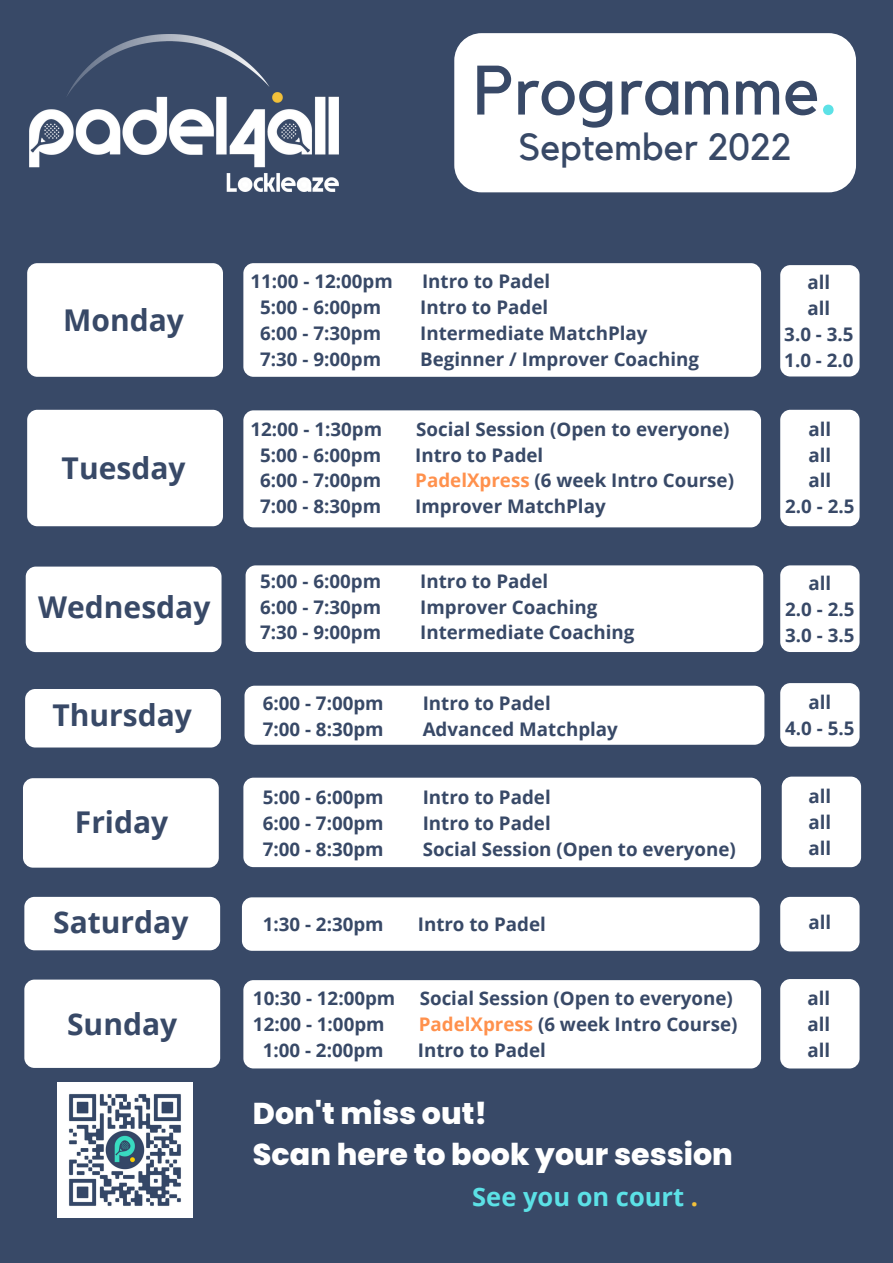
<style>
.page{position:relative;width:893px;height:1263px;background:#384967}
.page>*{position:absolute;margin:0;border:0;box-sizing:border-box;transform-origin:0 0}
.t1{font:69px "Kollektif";color:#384967}
.t2{font:37.5px "Kollektif";color:#384967}
.t3{font:800 30.08px/41.6px "Poppins";color:#fff}
.t4{font:700 30px "Open Sans";color:#384967}
.t5{font:700 25.5px "Open Sans";color:#5ce1e6}
.t6{font:700 18.75px/25.9px "Open Sans";color:#384967;text-align:center}
.s1{font-weight:700;color:#5ce1e6}
.s2{color:#ff914d}
.s3{color:#f3c13a}
</style>
<div class="page">
<div style="left:454px;top:33px;width:402px;height:159px;background:#fff;border-radius:27px"></div>
<div style="left:243px;top:410px;width:518px;height:117px;background:#fff;border-radius:10px"></div>
<div style="left:27px;top:410px;width:196px;height:116px;background:#fff;border-radius:10px"></div>
<div style="left:26px;top:567px;width:195px;height:85px;background:#fff;border-radius:10px"></div>
<div style="left:25px;top:689px;width:196px;height:58px;background:#fff;border-radius:10px"></div>
<div style="left:24px;top:897px;width:196px;height:53px;background:#fff;border-radius:10px"></div>
<div style="left:23px;top:778px;width:196px;height:90px;background:#fff;border-radius:10px"></div>
<div style="left:24px;top:979px;width:196px;height:89px;background:#fff;border-radius:10px"></div>
<div style="left:243px;top:980px;width:518px;height:88px;background:#fff;border-radius:10px"></div>
<div style="left:243px;top:778px;width:518px;height:89px;background:#fff;border-radius:10px"></div>
<div style="left:244px;top:686px;width:520px;height:59px;background:#fff;border-radius:10px"></div>
<div style="left:246px;top:565px;width:517px;height:87px;background:#fff;border-radius:10px"></div>
<div style="left:243px;top:263px;width:518px;height:114px;background:#fff;border-radius:10px"></div>
<div style="left:27px;top:263px;width:196px;height:114px;background:#fff;border-radius:10px"></div>
<div style="left:780px;top:265px;width:79px;height:111px;background:#fff;border-radius:10px"></div>
<div style="left:780px;top:410px;width:79px;height:116px;background:#fff;border-radius:10px"></div>
<div style="left:780px;top:565px;width:79px;height:87px;background:#fff;border-radius:10px"></div>
<div style="left:780px;top:683px;width:79px;height:64px;background:#fff;border-radius:10px"></div>
<div style="left:781px;top:777px;width:80px;height:90px;background:#fff;border-radius:10px"></div>
<div style="left:780px;top:979px;width:79px;height:89px;background:#fff;border-radius:10px"></div>
<div style="left:780px;top:897px;width:79px;height:54px;background:#fff;border-radius:10px"></div>
<div style="left:242px;top:897px;width:517px;height:54px;background:#fff;border-radius:10px"></div>
<img style="left:58px;top:1082px;width:135px;height:135px">
<img style="left:30px;top:35px;width:309px;height:156px">
<h1 class="t1" style="left:473px;top:59px;width:365px">Programme<span class="s1">.</span></h1>
<h2 class="t2" style="left:519px;top:130px;width:274px">September 2022</h2>
<h3 class="t4" style="left:63px;top:299px;width:122px">Monday</h3>
<h3 class="t4" style="left:62px;top:447px;width:125px">Tuesday</h3>
<h3 class="t4" style="left:38px;top:585px;width:174px">Wednesday</h3>
<h3 class="t4" style="left:52px;top:694px;width:141px">Thursday</h3>
<h3 class="t4" style="left:75px;top:801px;width:95px">Friday</h3>
<h3 class="t4" style="left:53px;top:900px;width:137px">Saturday</h3>
<h3 class="t4" style="left:67px;top:1003px;width:112px">Sunday</h3>
<p class="t6" style="left:250px;top:268px;width:144px">11:00 - 12:00pm</p>
<p class="t6" style="left:422px;top:268px;width:130px">Intro to Padel</p>
<p class="t6" style="left:260px;top:294px;width:122px">5:00 - 6:00pm</p>
<p class="t6" style="left:420px;top:294px;width:130px">Intro to Padel</p>
<p class="t6" style="left:260px;top:320px;width:122px">6:00 - 7:30pm</p>
<p class="t6" style="left:420px;top:320px;width:229px">Intermediate MatchPlay</p>
<p class="t6" style="left:260px;top:346px;width:122px">7:30 - 9:00pm</p>
<p class="t6" style="left:420px;top:346px;width:280px">Beginner / Improver Coaching</p>
<p class="t6" style="left:250px;top:415px;width:133px">12:00 - 1:30pm</p>
<p class="t6" style="left:416px;top:415px;width:315px">Social Session (Open to everyone)</p>
<p class="t6" style="left:260px;top:441px;width:122px">5:00 - 6:00pm</p>
<p class="t6" style="left:415px;top:441px;width:130px">Intro to Padel</p>
<p class="t6" style="left:260px;top:467px;width:122px">6:00 - 7:00pm</p>
<p class="t6" style="left:415px;top:467px;width:320px"><span class="s2">PadelXpress</span> (6 week Intro Course)</p>
<p class="t6" style="left:260px;top:493px;width:122px">7:00 - 8:30pm</p>
<p class="t6" style="left:415px;top:493px;width:192px">Improver MatchPlay</p>
<p class="t6" style="left:260px;top:567px;width:122px">5:00 - 6:00pm</p>
<p class="t6" style="left:420px;top:567px;width:130px">Intro to Padel</p>
<p class="t6" style="left:260px;top:593px;width:122px">6:00 - 7:30pm</p>
<p class="t6" style="left:420px;top:593px;width:179px">Improver Coaching</p>
<p class="t6" style="left:260px;top:619px;width:122px">7:30 - 9:00pm</p>
<p class="t6" style="left:420px;top:619px;width:216px">Intermediate Coaching</p>
<p class="t6" style="left:263px;top:689px;width:122px">6:00 - 7:00pm</p>
<p class="t6" style="left:423px;top:689px;width:130px">Intro to Padel</p>
<p class="t6" style="left:263px;top:715px;width:122px">7:00 - 8:30pm</p>
<p class="t6" style="left:423px;top:715px;width:197px">Advanced Matchplay</p>
<p class="t6" style="left:263px;top:783px;width:122px">5:00 - 6:00pm</p>
<p class="t6" style="left:423px;top:783px;width:130px">Intro to Padel</p>
<p class="t6" style="left:263px;top:809px;width:122px">6:00 - 7:00pm</p>
<p class="t6" style="left:423px;top:809px;width:130px">Intro to Padel</p>
<p class="t6" style="left:263px;top:835px;width:122px">7:00 - 8:30pm</p>
<p class="t6" style="left:423px;top:835px;width:315px">Social Session (Open to everyone)</p>
<p class="t6" style="left:263px;top:911px;width:122px">1:30 - 2:30pm</p>
<p class="t6" style="left:418px;top:911px;width:130px">Intro to Padel</p>
<p class="t6" style="left:253px;top:985px;width:144px">10:30 - 12:00pm</p>
<p class="t6" style="left:420px;top:985px;width:315px">Social Session (Open to everyone)</p>
<p class="t6" style="left:253px;top:1011px;width:133px">12:00 - 1:00pm</p>
<p class="t6" style="left:419px;top:1011px;width:320px"><span class="s2">PadelXpress</span> (6 week Intro Course)</p>
<p class="t6" style="left:263px;top:1037px;width:122px">1:00 - 2:00pm</p>
<p class="t6" style="left:418px;top:1037px;width:130px">Intro to Padel</p>
<h3 class="t3" style="left:253px;top:1092px;width:481px">Don't miss out!<br>Scan here to book your session</h3>
<h3 class="t5" style="left:472px;top:1178px;width:227px">See you on court <span class="s3">.</span></h3>
<p class="t6" style="left:784px;top:269px;width:71px">all<br>all<br>3.0 - 3.5<br>1.0 - 2.0</p>
<p class="t6" style="left:785px;top:415px;width:71px">all<br>all<br>all<br>2.0 - 2.5</p>
<p class="t6" style="left:785px;top:570px;width:71px">all<br>2.0 - 2.5<br>3.0 - 3.5</p>
<p class="t6" style="left:785px;top:689px;width:71px">all<br>4.0 - 5.5</p>
<p class="t6" style="left:808px;top:783px;width:24px;text-align:justify">all all all</p>
<p class="t6" style="left:808px;top:908px;width:24px">all</p>
<p class="t6" style="left:807px;top:985px;width:24px;text-align:justify">all all all</p>
</div>
